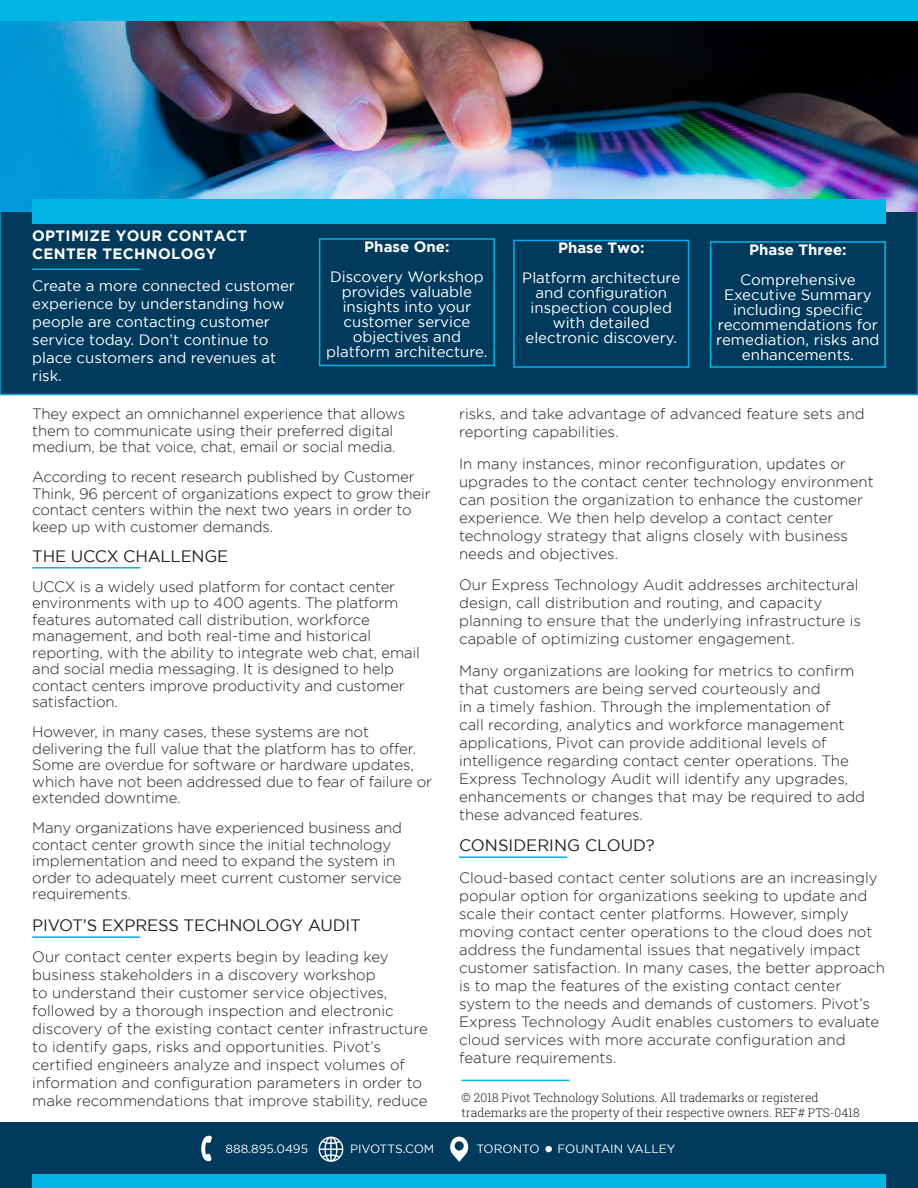
<style>
.page{position:relative;width:918px;height:1188px;background:#fff}
.page>*{position:absolute;margin:0;border:0;box-sizing:border-box;transform-origin:0 0}
.Body{font:16.5px "Gotham";letter-spacing:-.01em;color:#231f20}
.Body-2{font:300 15px/18px "Gotham";color:#231f20}
.Table_Text{font:15px/15px "Gotham";color:#fff;text-align:center}
.Body-3{font:15px/18px "Gotham";color:#fff}
.Body_use{font:700 15px/18px "Gotham";letter-spacing:.02em;color:#fff}
.Table_Text-2{font:700 15px "Gotham";color:#fff}
.Table_Text-3{font:300 12px/15px "Roboto Slab";color:#231f20}
.t1{font:12px "Gotham";color:#fff}
</style>
<div class="page">
<div style="left:0;top:185px;width:918px;height:210px;background:#003a5d"></div>
<div style="left:0;top:0;width:918px;height:21px;background:#00b4e3"></div>
<img style="left:0;top:21px;width:918px;height:190px">
<div style="left:0;top:1122px;width:918px;height:66px;background:#003a5d"></div>
<svg style="left:450px;top:1137px;width:19px;height:25px"></svg>
<svg style="left:201px;top:1135px;width:11px;height:26px"></svg>
<svg style="left:319px;top:1137px;width:24px;height:25px"></svg>
<div style="left:32px;top:1174px;width:854px;height:14px;background:#00b4e3"></div>
<div style="left:32px;top:199px;width:854px;height:25px;background:#00b4e3"></div>
<hr style="left:32px;top:567px;width:108px;height:1px;background:#00b4e3">
<hr style="left:32px;top:936px;width:108px;height:2px;background:#00b4e3">
<div style="left:545px;top:1146px;width:7px;height:6px;border:2px solid #fff;border-radius:50%"></div>
<hr style="left:462px;top:1080px;width:108px;height:1px;background:#00b4e3">
<hr style="left:459px;top:856px;width:108px;height:2px;background:#00b4e3">
<div style="left:319px;top:238px;width:176px;height:128px;border:2px solid #00b4e3"></div>
<div style="left:513px;top:240px;width:176px;height:128px;border:2px solid #00aeef"></div>
<div style="left:710px;top:241px;width:176px;height:127px;border:2px solid #00b4e3"></div>
<hr style="left:32px;top:268px;width:108px;height:2px;background:#00b4e3">
<p class="Body_use" style="left:32px;top:227px;width:216px">OPTIMIZE YOUR CONTACT<br>CENTER TECHNOLOGY</p>
<p class="Body-3" style="left:32px;top:276px;width:264px">Create a more connected customer experience by understanding how people are contacting customer service today. Don’t continue to place customers and revenues at risk.</p>
<p class="Table_Text-2" style="left:364px;top:238px;width:87px">Phase One:</p>
<p class="Table_Text" style="left:326px;top:269px;width:163px">Discovery Workshop provides valuable insights into your customer service objectives and platform architecture.</p>
<p class="Table_Text-2" style="left:558px;top:239px;width:88px">Phase Two:</p>
<p class="Table_Text" style="left:522px;top:270px;width:159px">Platform architecture and configuration inspection coupled with detailed electronic discovery.</p>
<p class="Table_Text-2" style="left:749px;top:241px;width:99px">Phase Three:</p>
<p class="Table_Text" style="left:716px;top:272px;width:165px">Comprehensive<br>Executive Summary including specific recommendations for remediation, risks and enhancements.</p>
<p class="Body-2" style="left:32px;top:405px;width:375px;line-height:16.5px">They expect an omnichannel experience that allows them to communicate using their preferred digital medium, be that voice, chat, email or social media.</p>
<p class="Body-2" style="left:32px;top:468px;width:400px;line-height:16.5px">According to recent research published by Customer Think, 96 percent of organizations expect to grow their contact centers within the next two years in order to keep up with customer demands.</p>
<p class="Body" style="left:32px;top:547px;width:197px">THE UCCX CHALLENGE</p>
<p class="Body-2" style="left:32px;top:578px;width:389px;line-height:16.5px">UCCX is a widely used platform for contact center environments with up to 400 agents. The platform features automated call distribution, workforce management, and both real-time and historical reporting, with the ability to integrate web chat, email and social media messaging. It is designed to help contact centers improve productivity and customer satisfaction.</p>
<p class="Body-2" style="left:32px;top:723px;width:402px;line-height:16.5px">However, in many cases, these systems are not delivering the full value that the platform has to offer.<br>Some are overdue for software or hardware updates, which have not been addressed due to fear of failure or extended downtime.</p>
<p class="Body-2" style="left:32px;top:819px;width:371px;line-height:16.5px">Many organizations have experienced business and contact center growth since the initial technology implementation and need to expand the system in order to adequately meet current customer service requirements.</p>
<p class="Body" style="left:32px;top:916px;width:330px">PIVOT’S EXPRESS TECHNOLOGY AUDIT</p>
<p class="Body-2" style="left:32px;top:948px;width:397px">Our contact center experts begin by leading key business stakeholders in a discovery workshop<br>to understand their customer service objectives, followed by a thorough inspection and electronic discovery of the existing contact center infrastructure to identify gaps, risks and opportunities. Pivot’s certified engineers analyze and inspect volumes of information and configuration parameters in order to make recommendations that improve stability, reduce</p>
<p class="Body-2" style="left:459px;top:405px;width:407px">risks, and take advantage of advanced feature sets and reporting capabilities.</p>
<p class="Body-2" style="left:459px;top:454px;width:416px">In many instances, minor reconfiguration, updates or upgrades to the contact center technology environment can position the organization to enhance the customer experience. We then help develop a contact center technology strategy that aligns closely with business needs and objectives.</p>
<p class="Body-2" style="left:459px;top:576px;width:403px">Our Express Technology Audit addresses architectural design, call distribution and routing, and capacity planning to ensure that the underlying infrastructure is capable of optimizing customer engagement.</p>
<p class="Body-2" style="left:459px;top:661px;width:408px">Many organizations are looking for metrics to confirm that customers are being served courteously and<br>in a timely fashion. Through the implementation of<br>call recording, analytics and workforce management applications, Pivot can provide additional levels of intelligence regarding contact center operations. The Express Technology Audit will identify any upgrades, enhancements or changes that may be required to add these advanced features.</p>
<p class="Body" style="left:459px;top:836px;width:197px">CONSIDERING CLOUD?</p>
<p class="Body-2" style="left:459px;top:868px;width:427px">Cloud-based contact center solutions are an increasingly popular option for organizations seeking to update and scale their contact center platforms. However, simply moving contact center operations to the cloud does not address the fundamental issues that negatively impact customer satisfaction. In many cases, the better approach is to map the features of the existing contact center system to the needs and demands of customers. Pivot’s Express Technology Audit enables customers to evaluate cloud services with more accurate configuration and feature requirements.</p>
<p class="Table_Text-3" style="left:462px;top:1090px;width:400px">© 2018 Pivot Technology Solutions. All trademarks or registered trademarks are the property of their respective owners. REF# PTS-0418</p>
<p class="t1" style="left:226px;top:1142px;width:84px">888.895.0495</p>
<p class="t1" style="left:350px;top:1142px;width:86px">PIVOTTS.COM</p>
<p class="t1" style="left:476px;top:1142px;width:65px">TORONTO</p>
<p class="t1" style="left:558px;top:1142px;width:119px">FOUNTAIN VALLEY</p>
</div>
